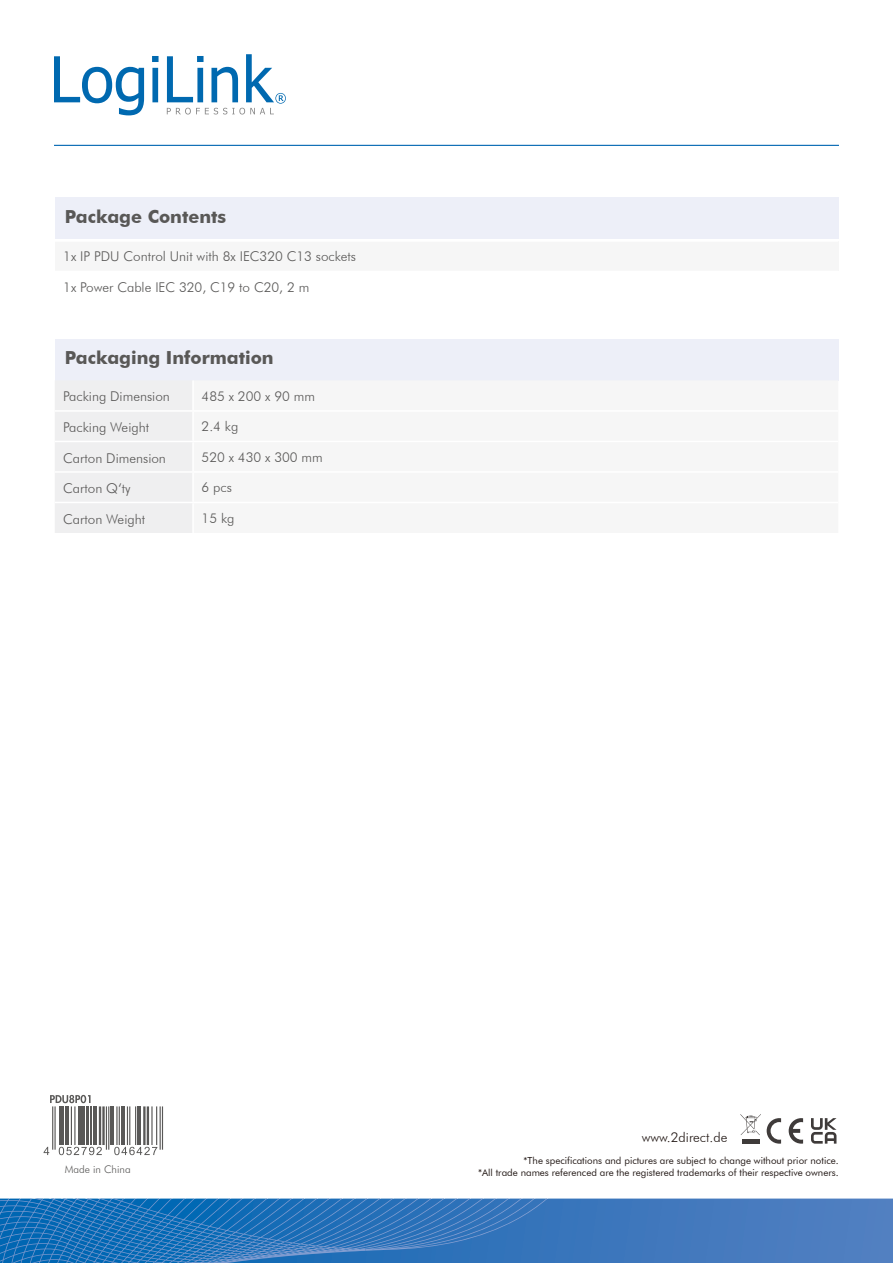
<style>
.page{position:relative;width:893px;height:1263px;background:#fff}
.page>*{position:absolute;margin:0;border:0;box-sizing:border-box;transform-origin:0 0}
.t1{font:700 18px "Futura BT";color:#595857}
.t2{font:300 13.5px "Futura BT";color:#595857}
.t3{font:300 13.5px "Futura BT";color:#231916}
.t4{font:300 10.5px "Futura BT";color:#595857}
.t5{font:9.75px/11.7px "Futura BT";color:#231916;text-align:right}
</style>
<div class="page">
<svg style="left:0;top:1198px;width:893px;height:65px;background:#3978bc"></svg>
<svg style="left:105px;top:1106px;width:59px;height:50px"></svg>
<svg style="left:207px;top:1198px;width:341px;height:43px;background:#3076bb"></svg>
<svg style="left:0;top:1220px;width:171px;height:22px;background:#1c71b8"></svg>
<hr style="left:54px;top:145px;width:785px;height:1px;background:#0066b2">
<svg style="left:54px;top:56px;width:90px;height:59px"></svg>
<svg style="left:152px;top:56px;width:7px;height:46px"></svg>
<svg style="left:167px;top:54px;width:119px;height:60px"></svg>
<svg style="left:767px;top:1118px;width:14px;height:26px"></svg>
<svg style="left:789px;top:1118px;width:14px;height:26px"></svg>
<svg style="left:811px;top:1118px;width:25px;height:26px"></svg>
<svg style="left:740px;top:1114px;width:21px;height:21px"></svg>
<div style="left:742px;top:1139px;width:17px;height:5px;background:#3f3b3a"></div>
<div style="left:55px;top:198px;width:783px;height:41px;background:#edeff8"></div>
<div style="left:55px;top:339px;width:783px;height:41px;background:#edeff8"></div>
<div style="left:55px;top:380px;width:137px;height:153px;background:#efeff0"></div>
<svg style="left:194px;top:380px;width:644px;height:1px"></svg>
<hr style="left:55px;top:410px;width:138px;height:2px;background:#fff">
<hr style="left:55px;top:471px;width:138px;height:2px;background:#fff">
<hr style="left:55px;top:441px;width:138px;height:1px;background:#fff">
<hr style="left:55px;top:502px;width:138px;height:1px;background:#fff">
<hr style="left:102px;top:1106px;width:3px;height:39px;background:#595857">
<hr style="left:108px;top:1106px;width:1px;height:44px;background:#595857">
<hr style="left:106px;top:1106px;width:1px;height:44px;background:#595857">
<hr style="left:111px;top:1106px;width:3px;height:39px;background:#595857">
<hr style="left:119px;top:1106px;width:1px;height:39px;background:#595857">
<hr style="left:116px;top:1106px;width:2px;height:39px;background:#595857">
<hr style="left:121px;top:1106px;width:4px;height:39px;background:#595857">
<hr style="left:135px;top:1106px;width:1px;height:39px;background:#595857">
<hr style="left:129px;top:1106px;width:1px;height:39px;background:#595857">
<hr style="left:127px;top:1106px;width:1px;height:39px;background:#595857">
<hr style="left:137px;top:1106px;width:4px;height:39px;background:#595857">
<hr style="left:147px;top:1106px;width:2px;height:39px;background:#595857">
<hr style="left:143px;top:1106px;width:3px;height:39px;background:#595857">
<hr style="left:162px;top:1106px;width:1px;height:44px;background:#595857">
<hr style="left:160px;top:1106px;width:1px;height:44px;background:#595857">
<hr style="left:156px;top:1106px;width:1px;height:39px;background:#595857">
<hr style="left:151px;top:1106px;width:2px;height:39px;background:#595857">
<svg style="left:43px;top:1095px;width:59px;height:61px"></svg>
<svg style="left:114px;top:1147px;width:43px;height:8px"></svg>
<div style="left:55px;top:241px;width:783px;height:30px;background:#f6f6f6"></div>
<hr style="left:55px;top:240px;width:783px;height:2px;background:#fff">
<h1 class="t1" style="left:65px;top:206px;width:163px">Package Contents</h1>
<p class="t2" style="left:63px;top:248px;width:294px">1x IP PDU Control Unit with 8x IEC320 C13 sockets</p>
<p class="t2" style="left:63px;top:279px;width:248px">1x Power Cable IEC 320, C19 to C20, 2 m</p>
<h1 class="t1" style="left:65px;top:347px;width:210px">Packaging Information</h1>
<p class="t2" style="left:63px;top:388px;width:108px">Packing Dimension</p>
<p class="t2" style="left:202px;top:387px;width:115px">485 x 200 x 90 mm</p>
<p class="t2" style="left:63px;top:419px;width:87px">Packing Weight</p>
<p class="t2" style="left:202px;top:418px;width:38px">2.4 kg</p>
<p class="t2" style="left:63px;top:449px;width:104px">Carton Dimension</p>
<p class="t2" style="left:202px;top:448px;width:123px">520 x 430 x 300 mm</p>
<p class="t2" style="left:63px;top:480px;width:69px">Carton Q‘ty</p>
<p class="t2" style="left:202px;top:479px;width:32px">6 pcs</p>
<p class="t2" style="left:63px;top:510px;width:83px">Carton Weight</p>
<p class="t2" style="left:202px;top:510px;width:34px">15 kg</p>
<p class="t4" style="left:65px;top:1163px;width:67px">Made in China</p>
<p class="t3" style="left:642px;top:1129px;width:87px">www.2direct.de</p>
<p class="t5" style="left:478px;top:1154px;width:362px">*The specifications and pictures are subject to change without prior notice.<br>*All trade names referenced are the registered trademarks of their respective owners.</p>
</div>
